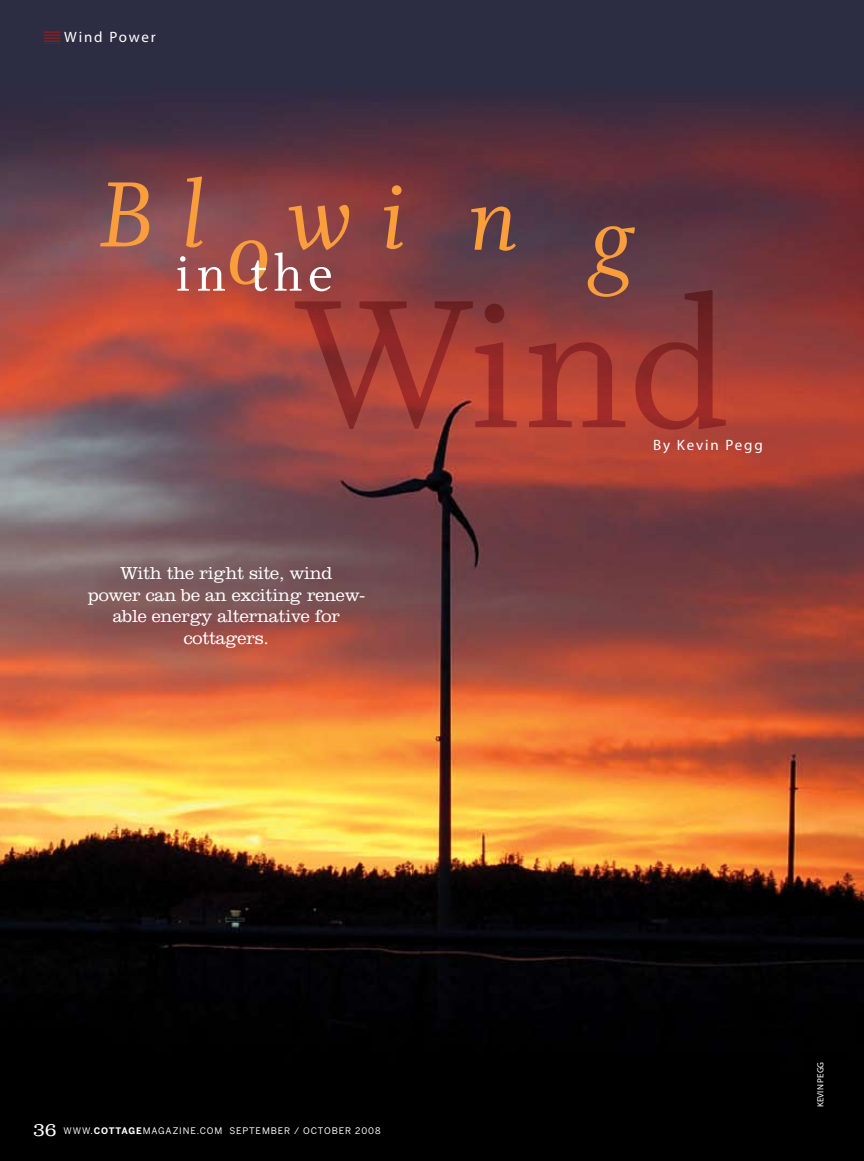
<style>
.page{position:relative;width:864px;height:1161px;background:#fff}
.page>*{position:absolute;margin:0;border:0;box-sizing:border-box;transform-origin:0 0}
.t1{font:103.8px "Whitman Italic Os F";letter-spacing:.235em;color:#f99d3d}
.t2{font:57px "Whitman Roman Os F";color:#fff}
.t3{font:300 18px/21.6px "Clarendon";letter-spacing:-.015em;color:#fff;text-align:center}
.t4{font:15px "Myriad";letter-spacing:.12em;color:#fff}
.t5{font:9px "Benton Sans";letter-spacing:.1em;color:#fff}
.t6{font:9px "Myriad";color:#fff}
.s1{font-family:"Clarendon";font-weight:300;font-size:19.5px}
.s2{font-weight:700}
</style>
<div class="page">
<img style="left:0;top:0;width:864px;height:1161px">
<img style="left:295px;top:290px;width:431px;height:140px">
<svg style="left:44px;top:32px;width:16px;height:13px"></svg>
<p class="t4" style="left:64px;top:29px;width:93px">Wind Power</p>
<h1 class="t1" style="left:99px;top:159px;width:535px">Blowi n g</h1>
<h2 class="t2" style="left:176px;top:242px;width:159px">in the</h2>
<p class="t3" style="left:88px;top:562px;width:278px">With the right site, wind<br>power can be an exciting renew&shy;able energy alternative for cottagers.</p>
<p class="t4" style="left:653px;top:438px;width:111px">By kevin Pegg</p>
<p class="t5" style="left:33px;top:1125px;width:349px"><span class="s1">36</span> WWW.<span class="s2">COTTAGE</span>MAGAZINE.COM SEPTEMBER / OCTOBER 2008</p>
<p class="t6" style="left:816px;top:1107px;width:47px;rotate:-90deg">kEVIN PEGG</p>
</div>
